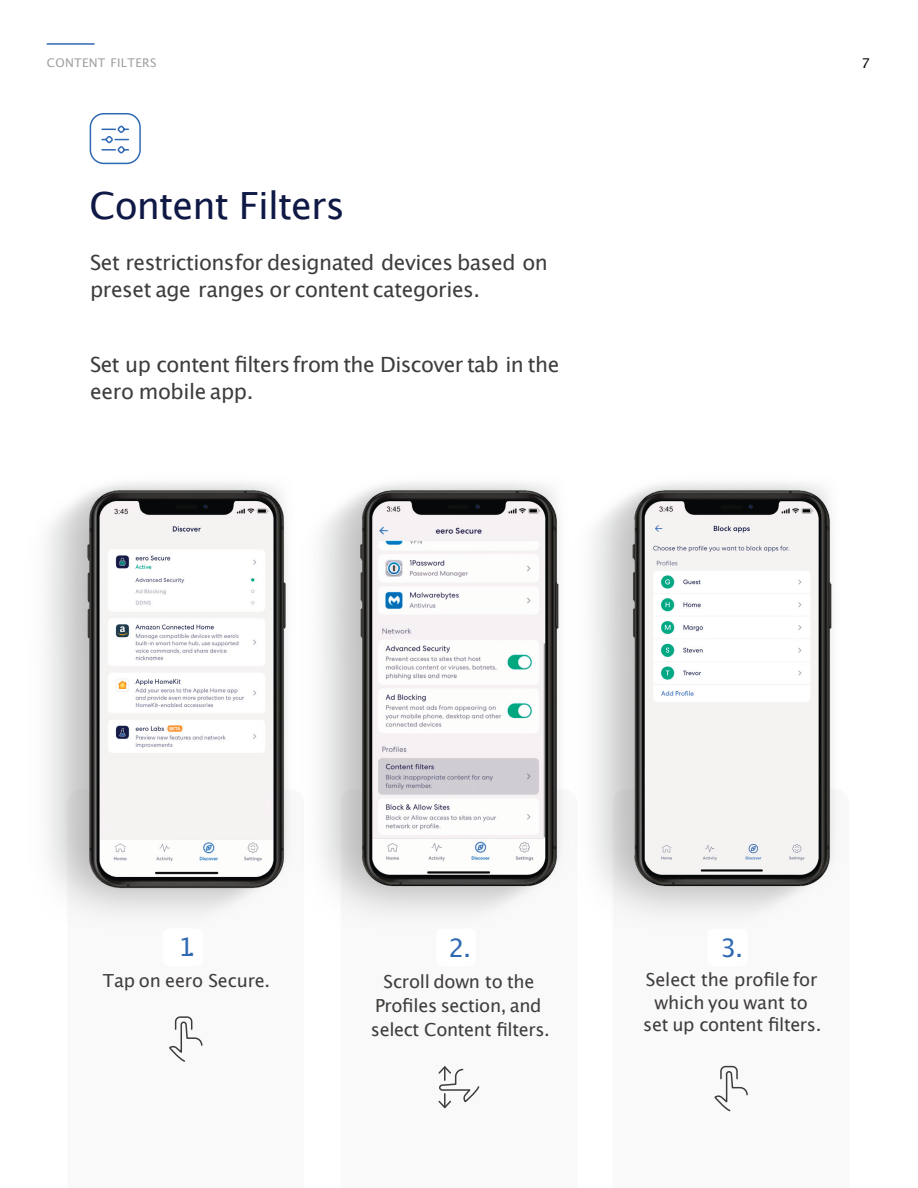
<style>
.page{position:relative;width:918px;height:1188px;background:#fff}
.page>*{position:absolute;margin:0;border:0;box-sizing:border-box;transform-origin:0 0}
.t1{font:37.5px "Lucida Grande";letter-spacing:-.025em;color:#0f1945}
.t2{font:25.5px "Lucida Grande";color:#2f69b3}
.t3{font:21px/27px "Lucida Grande";letter-spacing:-.025em;color:#3f3d3c}
.t4{font:18px/24px "Lucida Grande";letter-spacing:-.015em;color:#3f3d3c;text-align:center}
.t5{font:13.5px "Lucida Grande";color:#080704}
.t6{font:12px "Lucida Grande";letter-spacing:.02em;color:#a3a09f}
</style>
<div class="page">
<hr style="left:47px;top:43px;width:47px;height:2px;background:#2f69b3">
<div style="left:90px;top:113px;width:51px;height:51px;border:2px solid #2f69b3;border-radius:14px"></div>
<img style="left:84px;top:489px;width:203px;height:401px">
<img style="left:357px;top:489px;width:194px;height:399px">
<img style="left:551px;top:482px;width:285px;height:436px">
<img style="left:630px;top:489px;width:203px;height:399px">
<svg style="left:714px;top:1065px;width:34px;height:47px"></svg>
<svg style="left:101px;top:125px;width:28px;height:29px"></svg>
<svg style="left:438px;top:1066px;width:42px;height:43px"></svg>
<svg style="left:169px;top:1016px;width:34px;height:46px"></svg>
<p class="t6" style="left:47px;top:57px;width:111px">CONTENT FILTERS</p>
<p class="t5" style="left:862px;top:57px;width:10px">7</p>
<h1 class="t1" style="left:90px;top:190px;width:257px">Content Filters</h1>
<p class="t3" style="left:90px;top:251px;width:459px">Set restrictionsfor designated devices based on preset age ranges or content categories.</p>
<p class="t3" style="left:90px;top:352px;width:471px">Set up content filters from the Discover tab in the eero mobile app.</p>
<p class="t2" style="left:178px;top:936px;width:19px">1.</p>
<p class="t4" style="left:103px;top:970px;width:169px">Tap on eero Secure.</p>
<p class="t2" style="left:449px;top:937px;width:24px">2.</p>
<p class="t4" style="left:371px;top:971px;width:180px">Scroll down to the<br>Profiles section, and select Content filters.</p>
<p class="t2" style="left:721px;top:937px;width:24px">3.</p>
<p class="t4" style="left:643px;top:970px;width:180px;line-height:22.5px">Select the profile for which you want to set up content filters.</p>
</div>
